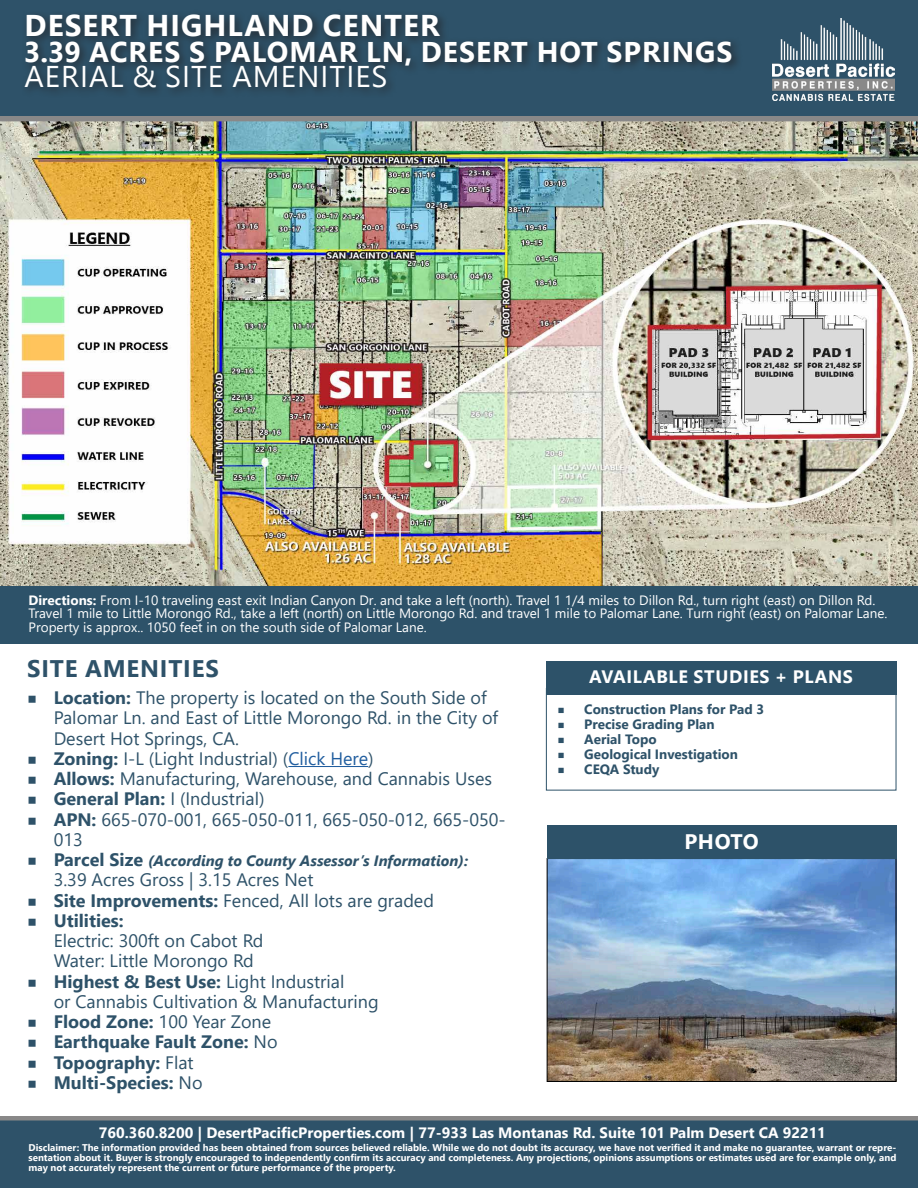
<style>
.page{position:relative;width:918px;height:1188px;background:#fff}
.page>*{position:absolute;margin:0;border:0;box-sizing:border-box;transform-origin:0 0}
.t1{font:700 30px "Segoe UI";letter-spacing:.035em;color:#fff}
.t2{font:30px "Segoe UI";letter-spacing:.035em;color:#fff}
.t3{font:700 28.5px "Segoe UI";letter-spacing:.035em;color:#fff}
.t4{font:700 24px "Segoe UI";letter-spacing:.035em;color:#2e5269}
.t5{font:700 21px "Segoe UI";letter-spacing:.015em;color:#fff}
.t6{font:18px/20.2px "Segoe UI";color:#2e5269}
.t7{font:700 18px "Segoe UI";color:#2e5269}
.t8{font:700 18px "Segoe UI";letter-spacing:.035em;color:#fff}
.t9{font:700 15px "Segoe UI";color:#fff}
.t10{font:italic 700 15px "Segoe UI";color:#2e5269}
.t11{font:13.5px/13.5px "Segoe UI";color:#fff}
.t12{font:700 13.5px "Segoe UI";color:#2e5269}
.t13{font:700 9.75px/9.8px "Segoe UI";color:#fff;text-align:justify}
.s1{font-weight:700}
.s2{font-family:"Montserrat"}
.s3{color:#215e9f}
.s4{font-family:"Montserrat";font-weight:400;font-style:normal;font-size:18px}
.s5{font-style:normal;font-size:18px}
.s6{font-family:"Montserrat";font-weight:400}
.s7{font-weight:400}
</style>
<div class="page">
<img style="left:549px;top:860px;width:345px;height:220px">
<div style="left:547px;top:858px;width:349px;height:224px;border:1px solid #000"></div>
<img style="left:0;top:121px;width:918px;height:465px">
<div style="left:0;top:1120px;width:918px;height:68px;background:#2e5269"></div>
<hr style="left:0;top:1116px;width:918px;height:4px;background:#898888">
<div style="left:0;top:586px;width:918px;height:58px;background:#2d5269"></div>
<hr style="left:288px;top:766px;width:80px;height:1px;background:#215e9f">
<div style="left:0;top:115px;width:918px;height:6px;background:#898888"></div>
<div style="left:0;top:0;width:918px;height:115px;background:#2e5269"></div>
<img style="left:772px;top:18px;width:123px;height:82px">
<div style="left:21px;top:9px;width:722px;height:90px;background:#231f20;opacity:.75"></div>
<div style="left:546px;top:661px;width:350px;height:34px;background:#2d5269"></div>
<div style="left:547px;top:825px;width:349px;height:34px;background:#2d5269"></div>
<p class="t1" style="left:25px;top:-3px;width:417px">DESERT HIGHLAND CENTER</p>
<p class="t3" style="left:24px;top:25px;width:710px">3.39 ACRES S PALOMAR LN, DESERT HOT SPRINGS</p>
<p class="t2" style="left:25px;top:48px;width:364px">AERIAL &amp; SITE AMENITIES</p>
<p class="t11" style="left:28px;top:592px;width:860px"><span class="s1">Directions:</span> From I-10 traveling east exit Indian Canyon Dr. and take a left (north). Travel 1 1/4 miles to Dillon Rd., turn right (east) on Dillon Rd.<br>Travel 1 mile to Little Morongo Rd., take a left (north) on Little Morongo Rd. and travel 1 mile to Palomar Lane. Turn right (east) on Palomar Lane.<br>Property is approx.. 1050 feet in on the south side of Palomar Lane.</p>
<p class="t4" style="left:27px;top:646px;width:193px">SITE AMENITIES</p>
<p class="t6" style="left:54px;top:686px;width:446px;text-indent:-27px"><span class="s2">■</span> <span class="s1">Location:</span> The property is located on the South Side of<br>Palomar Ln. and East of Little Morongo Rd. in the City of<br>Desert Hot Springs, CA.</p>
<p class="t6" style="left:27px;top:747px;width:349px"><span class="s2">■</span> <span class="s1">Zoning:</span> I-L (Light Industrial) (<span class="s3">Click Here</span>)</p>
<p class="t6" style="left:27px;top:767px;width:467px"><span class="s2">■</span> <span class="s1">Allows:</span> Manufacturing, Warehouse, and Cannabis Uses</p>
<p class="t6" style="left:27px;top:787px;width:239px"><span class="s2">■</span> <span class="s1">General Plan:</span> I (Industrial)</p>
<p class="t6" style="left:54px;top:808px;width:454px;text-indent:-27px"><span class="s2">■</span> <span class="s1">APN:</span> 665-070-001, 665-050-011, 665-050-012, 665-050-<br>013</p>
<p class="t10" style="left:27px;top:847px;width:443px"><span class="s4">■</span> <span class="s5">Parcel Size</span> (According to County Assessor’s Information):</p>
<p class="t6" style="left:54px;top:868px;width:261px">3.39 Acres Gross | 3.15 Acres Net</p>
<p class="t6" style="left:27px;top:889px;width:409px"><span class="s2">■</span> <span class="s1">Site Improvements:</span> Fenced, All lots are graded</p>
<p class="t6" style="left:54px;top:909px;width:211px;text-indent:-27px"><span class="s2">■</span> <span class="s1">Utilities:<br></span>Electric: 300ft on Cabot Rd<br>Water: Little Morongo Rd</p>
<p class="t6" style="left:54px;top:970px;width:326px;text-indent:-27px"><span class="s2">■</span> <span class="s1">Highest &amp; Best Use:</span> Light Industrial<br>or Cannabis Cultivation &amp; Manufacturing</p>
<p class="t6" style="left:27px;top:1010px;width:246px"><span class="s2">■</span> <span class="s1">Flood Zone:</span> 100 Year Zone</p>
<p class="t7" style="left:27px;top:1025px;width:252px"><span class="s6">■</span> Earthquake Fault Zone: <span class="s7">No</span></p>
<p class="t7" style="left:27px;top:1045px;width:168px"><span class="s6">■</span> Topography: <span class="s7">Flat</span></p>
<p class="t7" style="left:27px;top:1066px;width:177px"><span class="s6">■</span> Multi-Species: <span class="s7">No</span></p>
<p class="t8" style="left:589px;top:660px;width:265px">AVAILABLE STUDIES + PLANS</p>
<p class="t12" style="left:557px;top:697px;width:209px"><span class="s6">■</span> Construction Plans for Pad 3</p>
<p class="t12" style="left:557px;top:712px;width:159px"><span class="s6">■</span> Precise Grading Plan</p>
<p class="t12" style="left:557px;top:727px;width:101px"><span class="s6">■</span> Aerial Topo</p>
<p class="t12" style="left:557px;top:742px;width:182px"><span class="s6">■</span> Geological Investigation</p>
<p class="t12" style="left:557px;top:757px;width:104px"><span class="s6">■</span> CEQA Study</p>
<p class="t5" style="left:684px;top:822px;width:76px">PHOTO</p>
<p class="t9" style="left:99px;top:1118px;width:728px">760.360.8200 | DesertPacificProperties.com | 77-933 Las Montanas Rd. Suite 101 Palm Desert CA 92211</p>
<p class="t13" style="left:28px;top:1142px;width:869px">Disclaimer: The information provided has been obtained from sources believed reliable. While we do not doubt its accuracy, we have not verified it and make no guarantee, warrant or repre&shy;sentation about it. Buyer is strongly encouraged to independently confirm its accuracy and completeness. Any projections, opinions assumptions or estimates used are for example only, and may not accurately represent the current or future performance of the property.</p>
</div>
